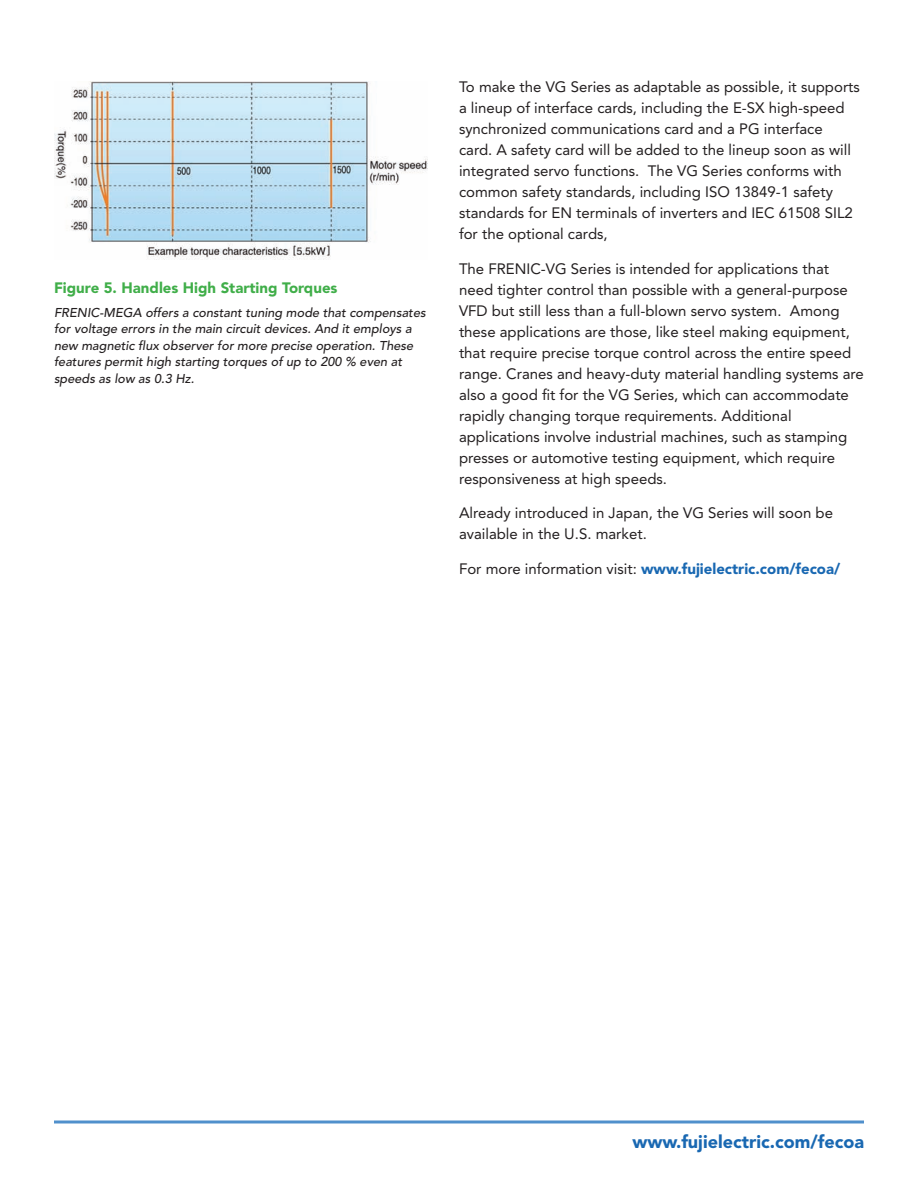
<style>
.page{position:relative;width:918px;height:1188px;background:#fff}
.page>*{position:absolute;margin:0;border:0;box-sizing:border-box;transform-origin:0 0}
.t1{font:900 18px "Avenir";color:#1968b2}
.t2{font:15px/21px "Avenir";color:#231f20}
.t3{font:900 15px "Avenir";color:#1968b2}
.t4{font:900 15px "Avenir";color:#40ae49}
.t5{font:italic 500 12.75px/16.5px "Avenir";color:#231f20}
.s1{font-weight:400;color:#231f20}
</style>
<div class="page">
<svg style="left:54px;top:1120px;width:810px;height:4px;background:#7babd8"></svg>
<img style="left:54px;top:81px;width:374px;height:178px">
<p class="t4" style="left:54px;top:279px;width:285px">Figure 5. Handles High Starting Torques</p>
<p class="t5" style="left:54px;top:304px;width:373px">FRENIC-MEGA offers a constant tuning mode that compensates for voltage errors in the main circuit devices. And it employs a new magnetic flux observer for more precise operation. These features permit high starting torques of up to 200 % even at speeds as low as 0.3 Hz.</p>
<p class="t2" style="left:459px;top:77px;width:402px">To make the VG Series as adaptable as possible, it supports a lineup of interface cards, including the E-SX high-speed synchronized communications card and a PG interface<br>card. A safety card will be added to the lineup soon as will integrated servo functions. The VG Series conforms with common safety standards, including ISO 13849-1 safety standards for EN terminals of inverters and IEC 61508 SIL2 for the optional cards,</p>
<p class="t2" style="left:459px;top:258px;width:406px">The FRENIC-VG Series is intended for applications that need tighter control than possible with a general-purpose VFD but still less than a full-blown servo system. Among these applications are those, like steel making equipment, that require precise torque control across the entire speed range. Cranes and heavy-duty material handling systems are also a good fit for the VG Series, which can accommodate rapidly changing torque requirements. Additional applications involve industrial machines, such as stamping presses or automotive testing equipment, which require responsiveness at high speeds.</p>
<p class="t2" style="left:459px;top:503px;width:376px">Already introduced in Japan, the VG Series will soon be available in the U.S. market.</p>
<p class="t3" style="left:459px;top:560px;width:383px"><span class="s1">For more information visit:</span> www.fujielectric.com/fecoa/</p>
<p class="t1" style="left:632px;top:1131px;width:233px">www.fujielectric.com/fecoa</p>
</div>
